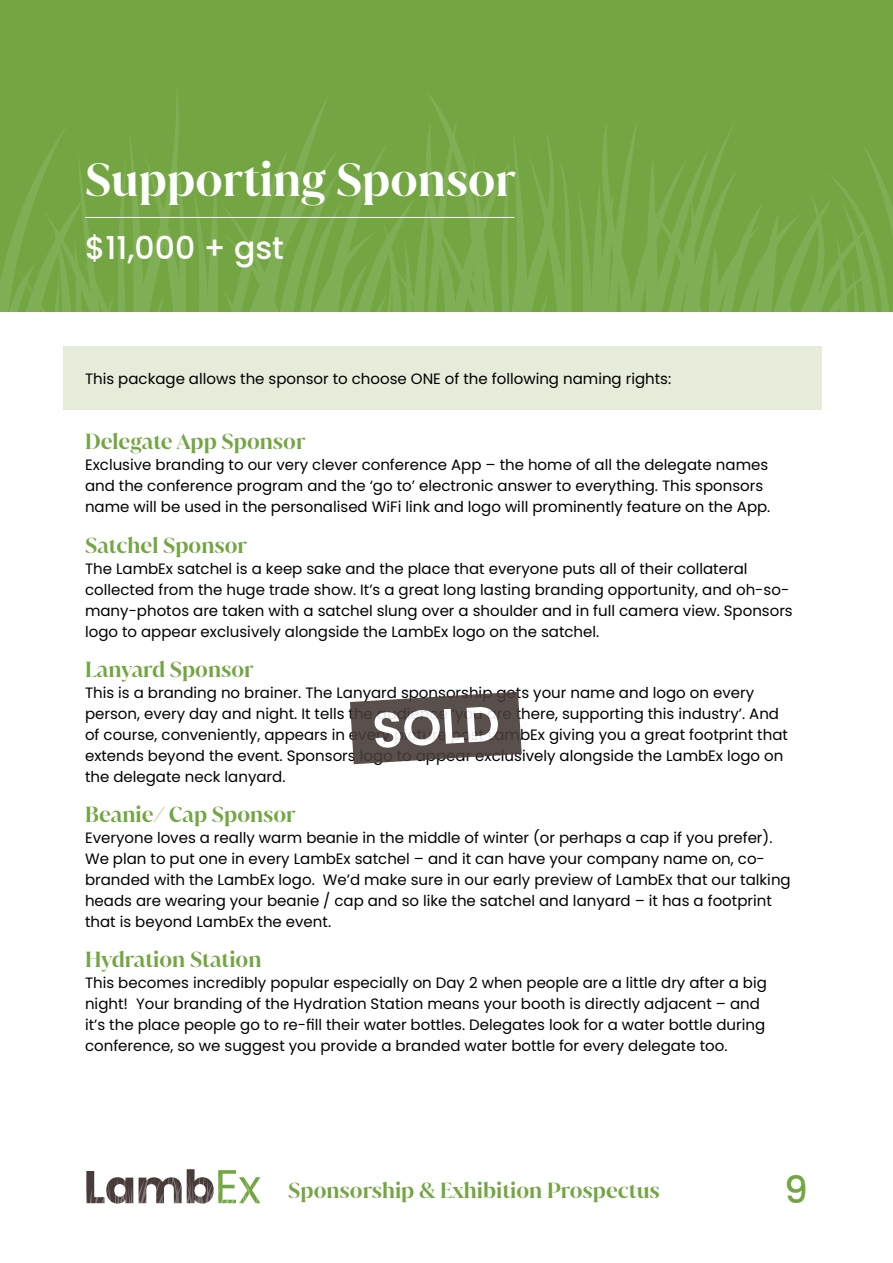
<style>
.page{position:relative;width:893px;height:1263px;background:#fff}
.page>*{position:absolute;margin:0;border:0;box-sizing:border-box;transform-origin:0 0}
.t1{font:600 45px "Juana";color:#fff}
.t2{font:500 37.5px "Poppins";color:#73a643}
.t3{font:500 31.5px "Poppins";color:#fff}
.t4{font:600 21px "Juana";color:#73a643}
.t5{font:15px/21px "Poppins";color:#000}
</style>
<div class="page">
<svg style="left:86px;top:1169px;width:174px;height:35px"></svg>
<div style="left:0;top:0;width:893px;height:311px;background:#73a643"></div>
<svg style="left:0;top:93px;width:893px;height:218px"></svg>
<hr style="left:85px;top:217px;width:429px;height:1px;background:#fff">
<div style="left:64px;top:347px;width:758px;height:63px;background:#e6ebda"></div>
<svg style="left:350px;top:692px;width:172px;height:72px"></svg>
<h1 class="t1" style="left:85px;top:150px;width:432px">Supporting Sponsor</h1>
<h3 class="t3" style="left:85px;top:230px;width:200px">$11,000 + gst</h3>
<p class="t5" style="left:85px;top:368px;width:588px">This package allows the sponsor to choose ONE of the following naming rights:</p>
<h3 class="t4" style="left:85px;top:428px;width:222px">Delegate App Sponsor</h3>
<p class="t5" style="left:85px;top:455px;width:687px">Exclusive branding to our very clever conference App – the home of all the delegate names and the conference program and the ‘go to’ electronic answer to everything. This sponsors name will be used in the personalised WiFi link and logo will prominently feature on the App.</p>
<h3 class="t4" style="left:85px;top:531px;width:163px">Satchel Sponsor</h3>
<p class="t5" style="left:85px;top:558px;width:709px">The LambEx satchel is a keep sake and the place that everyone puts all of their collateral collected from the huge trade show. It’s a great long lasting branding opportunity, and oh-so&shy;many-photos are taken with a satchel slung over a shoulder and in full camera view. Sponsors logo to appear exclusively alongside the LambEx logo on the satchel.</p>
<h3 class="t4" style="left:85px;top:655px;width:170px">Lanyard Sponsor</h3>
<p class="t5" style="left:85px;top:682px;width:704px">This is a branding no brainer. The Lanyard sponsorship gets your name and logo on every person, every day and night. It tells the audience ‘you are there, supporting this industry’. And of course, conveniently, appears in every picture post LambEx giving you a great footprint that extends beyond the event. Sponsors logo to appear exclusively alongside the LambEx logo on the delegate neck lanyard.</p>
<h3 class="t4" style="left:85px;top:801px;width:212px">Beanie/ Cap Sponsor</h3>
<p class="t5" style="left:85px;top:827px;width:707px">Everyone loves a really warm beanie in the middle of winter (or perhaps a cap if you prefer).<br>We plan to put one in every LambEx satchel – and it can have your company name on, co&shy;branded with the LambEx logo. We’d make sure in our early preview of LambEx that our talking heads are wearing your beanie / cap and so like the satchel and lanyard – it has a footprint that is beyond LambEx the event.</p>
<h3 class="t4" style="left:85px;top:946px;width:178px">Hydration Station</h3>
<p class="t5" style="left:85px;top:973px;width:683px">This becomes incredibly popular especially on Day 2 when people are a little dry after a big night! Your branding of the Hydration Station means your booth is directly adjacent – and it’s the place people go to re-fill their water bottles. Delegates look for a water bottle during conference, so we suggest you provide a branded water bottle for every delegate too.</p>
<h3 class="t4" style="left:288px;top:1176px;width:373px">Sponsorship &amp; Exhibition Prospectus</h3>
<h2 class="t2" style="left:784px;top:1168px;width:25px">9</h2>
</div>
